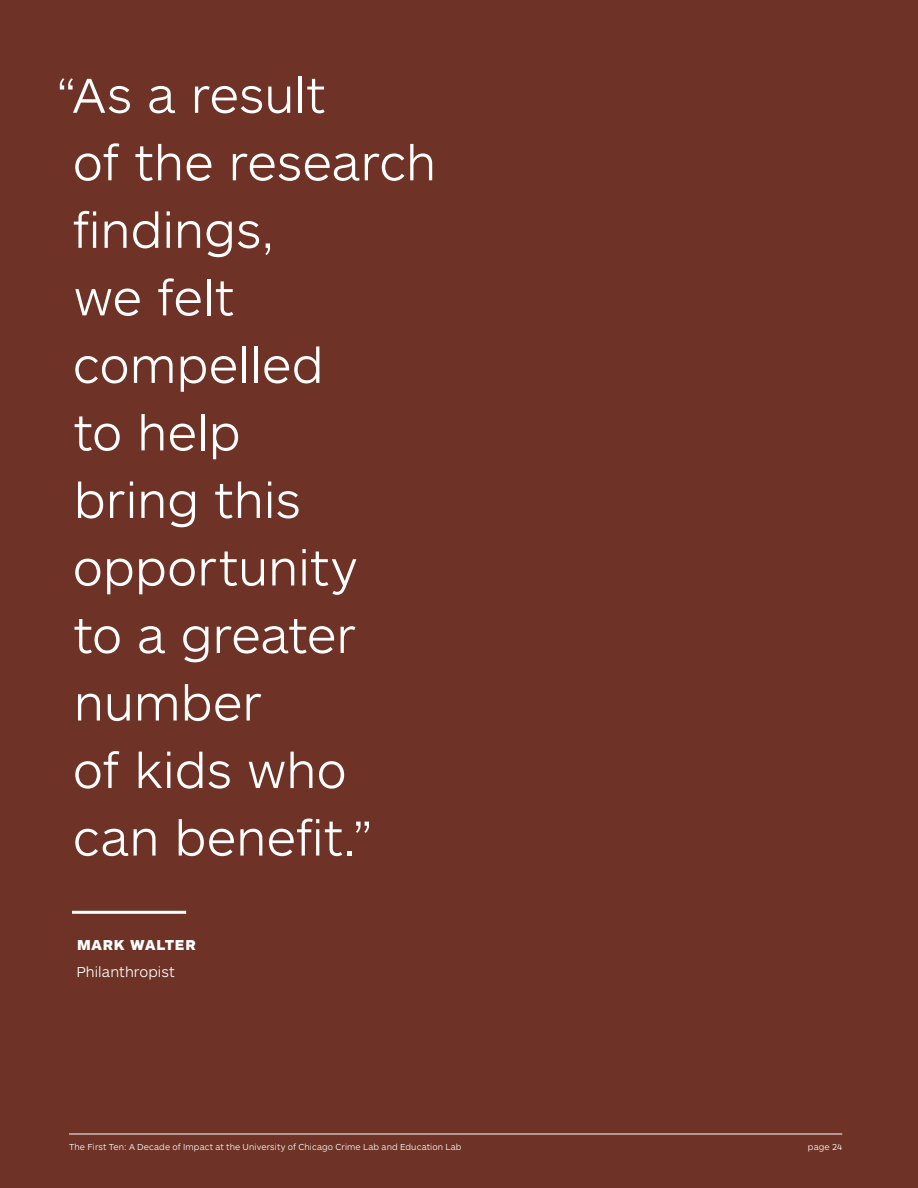
<style>
.page{position:relative;width:918px;height:1188px;background:#6e3326}
.page>*{position:absolute;margin:0;border:0;box-sizing:border-box;transform-origin:0 0}
.t1{font:300 51px/67.5px "ARS Maquette Pro";color:#fff}
.t2{font:300 15px "ARS Maquette Pro";letter-spacing:.005em;color:#fff}
.t3{font:900 15px "ARS Maquette Pro";letter-spacing:.055em;color:#fff}
.t4{font:300 9px "ARS Maquette Pro";letter-spacing:.015em;color:#fff}
</style>
<div class="page">
<hr style="left:72px;top:911px;width:114px;height:3px;background:#fff">
<hr style="left:69px;top:1134px;width:773px;height:1px;background:#fff">
<p class="t1" style="left:72px;top:59px;width:365px;text-indent:-16px">“As a result<br>of the research findings,<br>we felt compelled<br>to help<br>bring this opportunity<br>to a greater number<br>of kids who can benefit.”</p>
<p class="t3" style="left:77px;top:935px;width:120px">MARK WALTER</p>
<p class="t2" style="left:77px;top:962px;width:100px">Philanthropist</p>
<p class="t4" style="left:69px;top:1141px;width:394px">The First Ten: A Decade of Impact at the University of Chicago Crime Lab and Education Lab</p>
<p class="t4" style="left:808px;top:1141px;width:36px">page 24</p>
</div>
